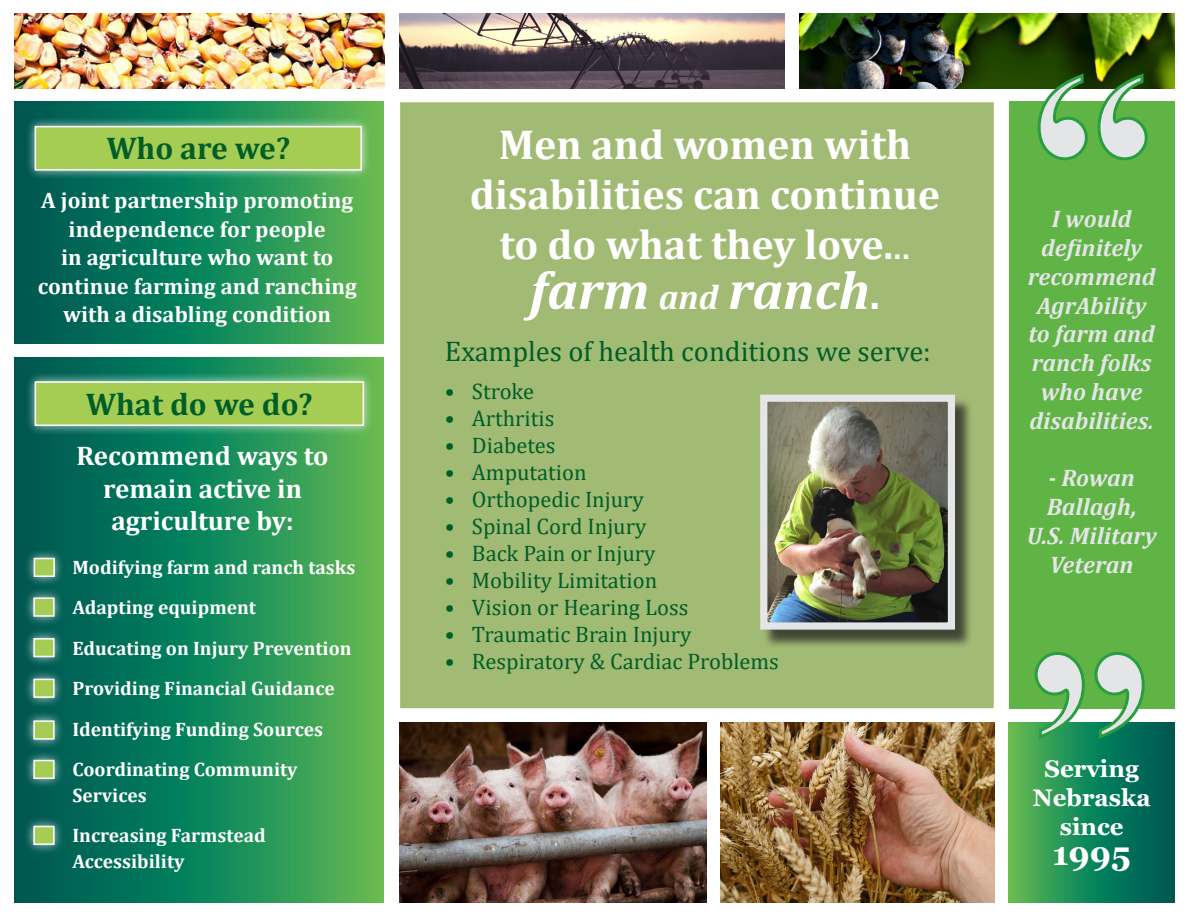
<style>
.page{position:relative;width:1188px;height:918px;background:#fff}
.page>*{position:absolute;margin:0;border:0;box-sizing:border-box;transform-origin:0 0}
.t1{font:700 255px "Times New Roman";color:#e4e5e7}
.t2{font:italic 700 54px "Cambria";color:#fff}
.t3{font:700 42px/50.4px "Cambria";color:#fff;text-align:center}
.t4{font:700 33px "Georgia";color:#fff}
.t5{font:700 31.5px "Cambria";color:#005e28}
.t6{font:28.5px "Cambria";color:#005e28}
.t7{font:700 27px "Cambria";color:#fff}
.t8{font:italic 700 24px/28.8px "Cambria";color:#e4e5e7;text-align:center}
.t9{font:700 24px/28.8px "Georgia";color:#fff;text-align:center}
.t10{font:22.5px "Cambria";color:#005e28}
.t11{font:700 22.5px/28.5px "Cambria";color:#fff;text-align:center}
.t12{font:700 19.5px/25.5px "Cambria";color:#fff}
.s1{font-weight:400}
.s2{font-size:34.5px}
.s3{font-style:normal;font-size:43.5px}
</style>
<div class="page">
<img style="left:800px;top:14px;width:374px;height:75px">
<svg style="left:1009px;top:723px;width:165px;height:179px;background:#1c8756"></svg>
<div style="left:399px;top:101px;width:596px;height:609px;background:#a2bb74;border:2px solid #fff"></div>
<svg style="left:14px;top:357px;width:370px;height:545px;background:#1d8857"></svg>
<svg style="left:14px;top:102px;width:370px;height:242px;background:#1c8656"></svg>
<div style="left:25px;top:116px;width:346px;height:64px;background:#fff;opacity:.75"></div>
<div style="left:35px;top:127px;width:326px;height:43px;background:#a5cd54"></div>
<div style="left:35px;top:126px;width:327px;height:45px;border:2px solid #fff"></div>
<div style="left:762px;top:398px;width:211px;height:251px;background:#231f20;opacity:.75"></div>
<img style="left:768px;top:403px;width:179px;height:219px">
<div style="left:760px;top:395px;width:195px;height:235px;border:7px solid #e4e5e7"></div>
<div style="left:1009px;top:102px;width:165px;height:607px;background:#60b445"></div>
<svg style="left:1036px;top:71px;width:113px;height:90px"></svg>
<svg style="left:1033px;top:652px;width:113px;height:89px"></svg>
<img style="left:399px;top:14px;width:385px;height:75px">
<img style="left:15px;top:13px;width:369px;height:76px">
<img style="left:721px;top:723px;width:273px;height:179px">
<img style="left:399px;top:723px;width:307px;height:179px">
<div style="left:25px;top:371px;width:349px;height:65px;background:#fff;opacity:.75"></div>
<div style="left:35px;top:382px;width:328px;height:43px;background:#a5cd54"></div>
<div style="left:35px;top:381px;width:329px;height:45px;border:2px solid #fff"></div>
<div style="left:24px;top:588px;width:40px;height:39px;background:#fff;opacity:.75"></div>
<div style="left:33px;top:597px;width:22px;height:20px;background:#a5cd54;border:2px solid #fff"></div>
<div style="left:24px;top:750px;width:40px;height:39px;background:#fff;opacity:.75"></div>
<div style="left:33px;top:760px;width:22px;height:19px;background:#a5cd54;border:2px solid #fff"></div>
<div style="left:24px;top:711px;width:40px;height:38px;background:#fff;opacity:.75"></div>
<div style="left:33px;top:720px;width:22px;height:20px;background:#a5cd54;border:2px solid #fff"></div>
<div style="left:24px;top:669px;width:40px;height:39px;background:#fff;opacity:.75"></div>
<div style="left:33px;top:679px;width:22px;height:19px;background:#a5cd54;border:2px solid #fff"></div>
<div style="left:24px;top:628px;width:40px;height:39px;background:#fff;opacity:.75"></div>
<div style="left:33px;top:638px;width:22px;height:19px;background:#a5cd54;border:2px solid #fff"></div>
<div style="left:24px;top:548px;width:40px;height:39px;background:#fff;opacity:.75"></div>
<div style="left:34px;top:558px;width:21px;height:19px;background:#a5cd54;border:2px solid #fff"></div>
<div style="left:24px;top:816px;width:40px;height:39px;background:#fff;opacity:.75"></div>
<div style="left:33px;top:826px;width:22px;height:19px;background:#a5cd54;border:2px solid #fff"></div>
<p class="t5" style="left:106px;top:126px;width:185px">Who are we?</p>
<p class="t11" style="left:38px;top:185px;width:321px">A joint partnership promoting independence for people<br>in agriculture who want to continue farming and ranching with a disabling condition</p>
<p class="t5" style="left:86px;top:382px;width:229px">What do we do?</p>
<p class="t7" style="left:77px;top:437px;width:254px">Recommend ways to</p>
<p class="t7" style="left:103px;top:469px;width:200px">remain active in</p>
<p class="t7" style="left:112px;top:502px;width:184px">agriculture by:</p>
<p class="t12" style="left:72px;top:554px;width:284px">Modifying farm and ranch tasks</p>
<p class="t12" style="left:72px;top:594px;width:185px">Adapting equipment</p>
<p class="t12" style="left:72px;top:635px;width:281px">Educating on Injury Prevention</p>
<p class="t12" style="left:72px;top:675px;width:264px">Providing Financial Guidance</p>
<p class="t12" style="left:72px;top:716px;width:252px">Identifying Funding Sources</p>
<p class="t12" style="left:72px;top:756px;width:227px">Coordinating Community<br>Services</p>
<p class="t12" style="left:72px;top:822px;width:195px">Increasing Farmstead<br>Accessibility</p>
<p class="t3" style="left:470px;top:118px;width:472px">Men and women with disabilities can continue</p>
<p class="t3" style="left:500px;top:218px;width:412px">to do what they love.<span class="s1">..</span></p>
<p class="t2" style="left:530px;top:252px;width:352px">farm <span class="s2">and</span> ranch<span class="s3">.</span></p>
<p class="t6" style="left:445px;top:334px;width:487px">Examples of health conditions we serve:</p>
<p class="t10" style="left:445px;top:378px;width:91px">• Stroke</p>
<p class="t10" style="left:445px;top:405px;width:111px">• Arthritis</p>
<p class="t10" style="left:445px;top:432px;width:112px">• Diabetes</p>
<p class="t10" style="left:445px;top:459px;width:143px">• Amputation</p>
<p class="t10" style="left:445px;top:486px;width:200px">• Orthopedic Injury</p>
<p class="t10" style="left:445px;top:513px;width:203px">• Spinal Cord Injury</p>
<p class="t10" style="left:445px;top:540px;width:212px">• Back Pain or Injury</p>
<p class="t10" style="left:445px;top:567px;width:214px">• Mobility Limitation</p>
<p class="t10" style="left:445px;top:594px;width:245px">• Vision or Hearing Loss</p>
<p class="t10" style="left:445px;top:621px;width:248px">• Traumatic Brain Injury</p>
<p class="t10" style="left:445px;top:648px;width:335px">• Respiratory &amp; Cardiac Problems</p>
<p class="t1" style="left:1029px;top:-21px;width:129px">“</p>
<p class="t8" style="left:1028px;top:204px;width:129px">I would definitely recommend<br>AgrAbility to farm and ranch folks who have disabilities.</p>
<p class="t8" style="left:1027px;top:463px;width:132px">- Rowan<br>Ballagh,<br>U.S. Military<br>Veteran</p>
<p class="t1" style="left:1026px;top:557px;width:129px">”</p>
<p class="t9" style="left:1033px;top:755px;width:119px">Serving<br>Nebraska since</p>
<p class="t4" style="left:1052px;top:832px;width:80px">1995</p>
</div>
